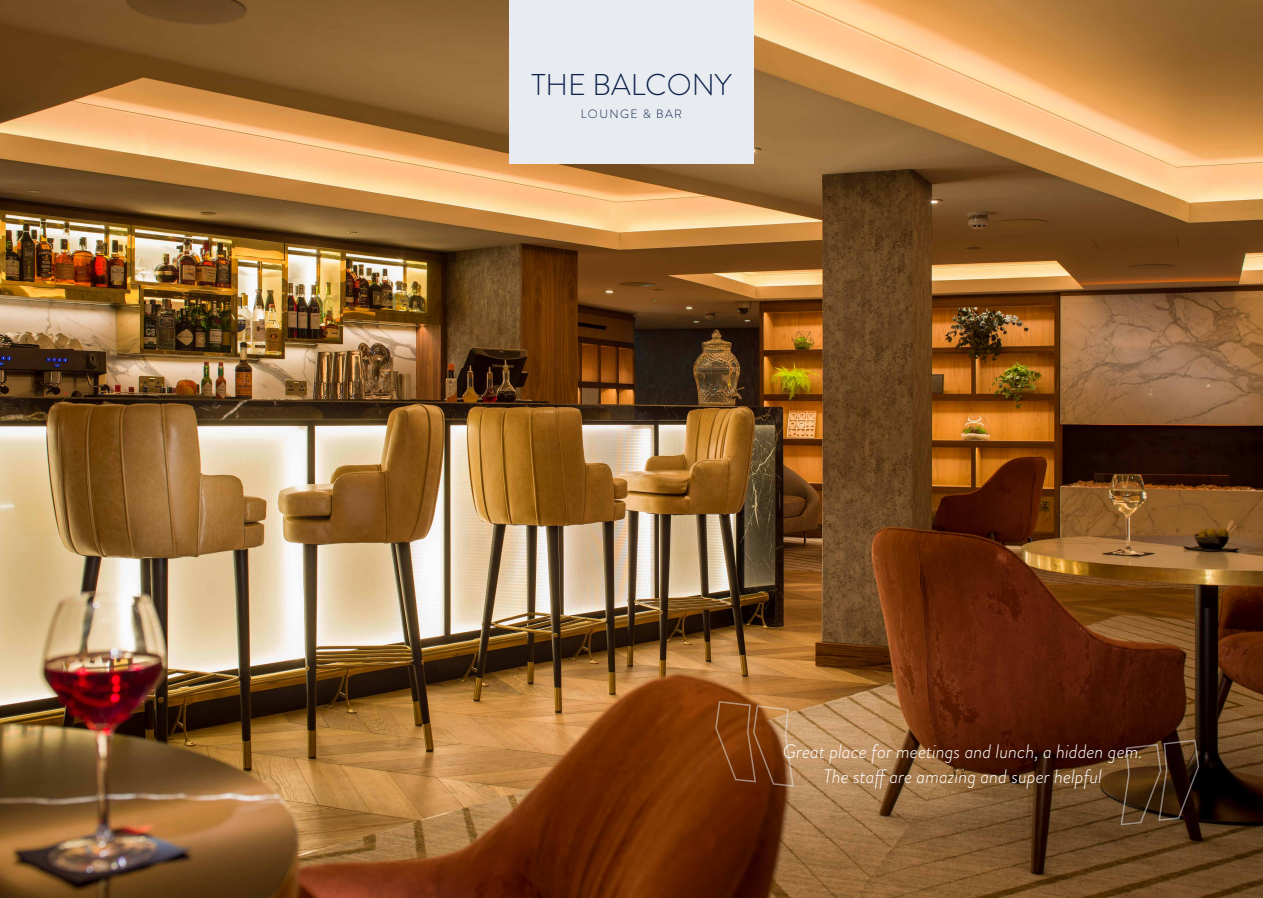
<style>
.page{position:relative;width:1263px;height:898px;background:#fff}
.page>*{position:absolute;margin:0;border:0;box-sizing:border-box;transform-origin:0 0}
.t1{font:300 30px "Brandon Grotesque";color:#0c224c}
.t2{font:italic 300 19.5px/25.5px "Brandon Grotesque";color:#fff;text-align:center}
.t3{font:300 12px "Brandon Grotesque";letter-spacing:.12em;color:#0c224c}
</style>
<div class="page">
<img style="left:0;top:0;width:1263px;height:897px">
<div style="left:509px;top:0;width:244px;height:164px;background:#e8ebf0"></div>
<svg style="left:1120px;top:738px;width:80px;height:87px;background:#442b17"></svg>
<svg style="left:714px;top:700px;width:81px;height:87px;background:#8a4d20"></svg>
<h1 class="t1" style="left:531px;top:64px;width:202px">THE BALCONY</h1>
<p class="t3" style="left:581px;top:105px;width:103px">LOUNGE &amp; BAR</p>
<p class="t2" style="left:783px;top:738px;width:361px">Great place for meetings and lunch, a hidden gem.<br>The staff are amazing and super helpful</p>
</div>
